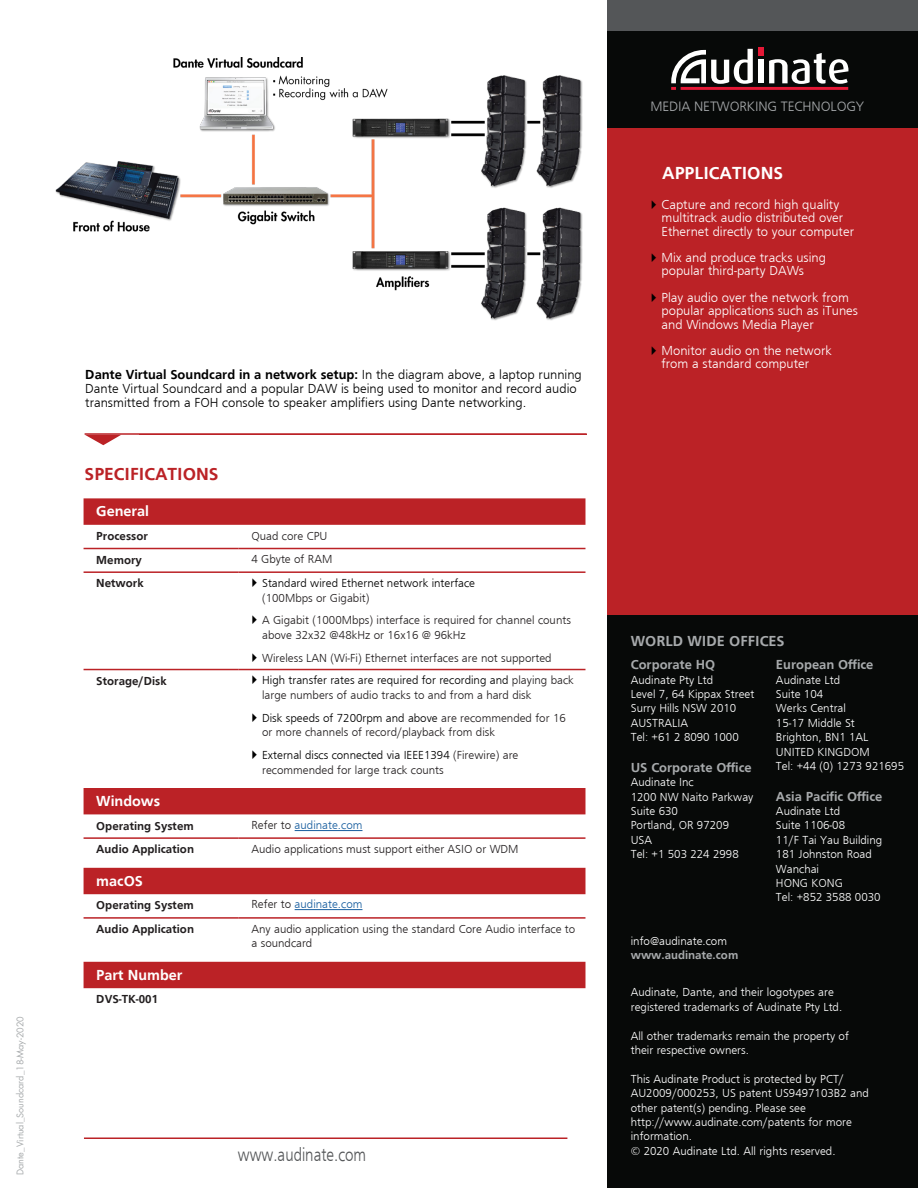
<style>
.page{position:relative;width:918px;height:1188px;background:#fff}
.page>*{position:absolute;margin:0;border:0;box-sizing:border-box;transform-origin:0 0}
.t1{font:300 19.5px "Frugal Sans";color:#545658;scale:.81 1}
.t2{font:700 18px "Frugal Sans";color:#bb2226}
.t3{font:700 18px "Frugal Sans";color:#fff}
.Specs_table_header{font:700 15px "Frugal Sans";color:#fff}
.t4{font:700 15px "Frugal Sans";color:#a7aaac}
.t5{font:300 14.1px "Frugal Sans";letter-spacing:-.01em;color:#a7aaac}
.t6{font:300 13.5px/13.5px "Frugal Sans";color:#fff}
.Body_1{font:300 13.5px/14.4px "Frugal Sans";color:#000}
.t7{font:700 13.5px "Frugal Sans";color:#a7aaac}
.t8{font:300 12px/14.4px "Frugal Sans";color:#fff}
.Specs_table_body_col{font:300 12px/14.4px "Frugal Sans";color:#231f20}
.Specs_table_body_col-2{font:700 12px "Frugal Sans";color:#231f20}
.t9{font:300 12px/14.4px "Frugal Sans";color:#000}
.Specs_table_body_col-3{font:300 12px "Frugal Sans";color:#175d9e}
.t10{font:700 12px "Frugal Sans";color:#a7aaac}
.Body_1-2{font:300 12px "Frugal Sans";color:#231f20}
.Specs_table_body_col-4{font:9px "Futura Std";color:#a7aaac}
.s1{font-weight:700}
.s2{color:#231f20}
.s3{color:#000}
</style>
<div class="page">
<div style="left:607px;top:0;width:311px;height:31px;background:#545658"></div>
<div style="left:607px;top:31px;width:311px;height:97px;background:#070908"></div>
<div style="left:607px;top:128px;width:311px;height:488px;background:#bb2226"></div>
<div style="left:608px;top:616px;width:310px;height:572px;background:#070908"></div>
<div style="left:758px;top:60px;width:6px;height:23px;background:#fff"></div>
<div style="left:758px;top:47px;width:6px;height:8px;background:#e51836"></div>
<svg style="left:769px;top:53px;width:80px;height:31px"></svg>
<hr style="left:681px;top:87px;width:167px;height:3px;background:#e51836">
<svg style="left:671px;top:49px;width:82px;height:41px"></svg>
<hr style="left:84px;top:1138px;width:483px;height:1px;background:#bb2226">
<img style="left:55px;top:58px;width:528px;height:263px">
<svg style="left:84px;top:498px;width:501px;height:27px;background:#bc262a"></svg>
<hr style="left:239px;top:548px;width:346px;height:1px;background:#bb2226">
<hr style="left:84px;top:571px;width:155px;height:2px;background:#bb2226">
<hr style="left:239px;top:571px;width:346px;height:2px;background:#bb2226">
<hr style="left:84px;top:669px;width:155px;height:1px;background:#bb2226">
<hr style="left:239px;top:669px;width:346px;height:1px;background:#bb2226">
<hr style="left:84px;top:548px;width:155px;height:1px;background:#bb2226">
<div style="left:84px;top:788px;width:501px;height:26px;background:#bb2226"></div>
<hr style="left:84px;top:837px;width:155px;height:2px;background:#bb2226">
<hr style="left:239px;top:837px;width:346px;height:2px;background:#bb2226">
<hr style="left:295px;top:830px;width:67px;height:1px;background:#175d9e">
<div style="left:84px;top:868px;width:501px;height:26px;background:#bb2226"></div>
<hr style="left:84px;top:917px;width:155px;height:2px;background:#bb2226">
<hr style="left:239px;top:917px;width:346px;height:2px;background:#bb2226">
<hr style="left:295px;top:909px;width:67px;height:1px;background:#175d9e">
<div style="left:84px;top:962px;width:501px;height:26px;background:#bb2226"></div>
<hr style="left:85px;top:433px;width:502px;height:2px;background:#bb2226">
<svg style="left:85px;top:435px;width:36px;height:10px"></svg>
<p class="Specs_table_body_col-4" style="left:14px;top:1175px;width:160px;rotate:-90deg">Dante_Virtual_Soundcard_18-May-2020</p>
<p class="Body_1" style="left:85px;top:367px;width:498px"><span class="s1">Dante Virtual Soundcard in a network setup:</span> In the diagram above, a laptop running<br>Dante Virtual Soundcard and a popular DAW is being used to monitor and record audio transmitted from a FOH console to speaker amplifiers using Dante networking.</p>
<p class="t2" style="left:85px;top:464px;width:136px">SPECIFICATIONS</p>
<p class="Specs_table_header" style="left:96px;top:503px;width:54px">General</p>
<p class="Specs_table_body_col-2" style="left:96px;top:529px;width:53px">Processor</p>
<p class="Body_1-2" style="left:252px;top:529px;width:78px">Quad core CPU</p>
<p class="Specs_table_body_col-2" style="left:96px;top:553px;width:47px">Memory</p>
<p class="Specs_table_body_col" style="left:252px;top:552px;width:82px">4 Gbyte of RAM</p>
<p class="Specs_table_body_col-2" style="left:96px;top:576px;width:49px">Network</p>
<p class="t9" style="left:262px;top:576px;width:215px">Standard wired Ethernet network interface <span class="s2">(100Mbps or Gigabit)</span></p>
<p class="Specs_table_body_col" style="left:262px;top:613px;width:310px">A Gigabit (1000Mbps) interface is required for channel counts above 32x32 @48kHz or 16x16 @ 96kHz</p>
<p class="Specs_table_body_col" style="left:262px;top:650px;width:291px">Wireless LAN (Wi-Fi) Ethernet interfaces are not supported</p>
<p class="Specs_table_body_col-2" style="left:96px;top:674px;width:72px">Storage/Disk</p>
<p class="Specs_table_body_col" style="left:262px;top:673px;width:313px"><span class="s3">High transfer rates are required for recording and</span> playing back large numbers of audio tracks to and from a hard disk</p>
<p class="Specs_table_body_col" style="left:262px;top:711px;width:305px"><span class="s3">Disk speeds of 7200rpm and above</span> are recommended for 16 or more channels of record/playback from disk</p>
<p class="Specs_table_body_col" style="left:262px;top:748px;width:258px"><span class="s3">External discs connected via IEEE1394</span> (Firewire) are recommended for large track counts</p>
<p class="Specs_table_header" style="left:96px;top:792px;width:65px">Windows</p>
<p class="Specs_table_body_col-2" style="left:96px;top:819px;width:99px">Operating System</p>
<p class="Specs_table_body_col-3" style="left:252px;top:819px;width:112px"><span class="s2">Refer to</span> audinate.com</p>
<p class="Specs_table_body_col-2" style="left:96px;top:842px;width:99px">Audio Application</p>
<p class="Specs_table_body_col" style="left:252px;top:842px;width:269px">Audio applications must support either ASIO or WDM</p>
<p class="Specs_table_header" style="left:96px;top:872px;width:48px">macOS</p>
<p class="Specs_table_body_col-2" style="left:96px;top:898px;width:99px">Operating System</p>
<p class="Specs_table_body_col-3" style="left:252px;top:898px;width:112px"><span class="s2">Refer to</span> audinate.com</p>
<p class="Specs_table_body_col-2" style="left:96px;top:922px;width:99px">Audio Application</p>
<p class="Specs_table_body_col" style="left:252px;top:922px;width:325px">Any audio application using the standard Core Audio interface to a soundcard</p>
<p class="Specs_table_header" style="left:96px;top:966px;width:88px">Part Number</p>
<p class="Specs_table_body_col-2" style="left:96px;top:992px;width:63px">DVS-TK-001</p>
<p class="t1" style="left:238px;top:1144px;width:160px">www.audinate.com</p>
<p class="t5" style="left:650px;top:98px;width:215px">MEDIA NETWORKING TECHNOLOGY</p>
<p class="t3" style="left:662px;top:162px;width:122px">APPLICATIONS</p>
<p class="t6" style="left:662px;top:197px;width:194px">Capture and record high quality multitrack audio distributed over<br>Ethernet directly to your computer</p>
<p class="t6" style="left:662px;top:250px;width:166px">Mix and produce tracks using popular third-party DAWs</p>
<p class="t6" style="left:662px;top:290px;width:198px">Play audio over the network from popular applications such as iTunes and Windows Media Player</p>
<p class="t6" style="left:662px;top:343px;width:172px">Monitor audio on the network from a standard computer</p>
<p class="t4" style="left:631px;top:632px;width:155px">WORLD WIDE OFFICES</p>
<p class="t7" style="left:631px;top:657px;width:86px">Corporate HQ</p>
<p class="t8" style="left:631px;top:672px;width:84px">Audinate Pty Ltd</p>
<p class="t8" style="left:631px;top:687px;width:125px">Level 7, 64 Kippax Street</p>
<p class="t8" style="left:631px;top:701px;width:107px">Surry Hills NSW 2010</p>
<p class="t8" style="left:631px;top:716px;width:59px">AUSTRALIA</p>
<p class="t8" style="left:631px;top:730px;width:110px">Tel: +61 2 8090 1000</p>
<p class="t7" style="left:631px;top:760px;width:123px">US Corporate Office</p>
<p class="t8" style="left:631px;top:775px;width:64px">Audinate Inc</p>
<p class="t8" style="left:631px;top:789px;width:124px">1200 NW Naito Parkway</p>
<p class="t8" style="left:631px;top:804px;width:49px">Suite 630</p>
<p class="t8" style="left:631px;top:818px;width:100px">Portland, OR 97209</p>
<p class="t8" style="left:631px;top:833px;width:23px">USA</p>
<p class="t8" style="left:631px;top:847px;width:110px">Tel: +1 503 224 2998</p>
<p class="t8" style="left:631px;top:933px;width:98px">info@audinate.com</p>
<p class="t10" style="left:631px;top:948px;width:109px">www.audinate.com</p>
<p class="t7" style="left:776px;top:657px;width:99px">European Office</p>
<p class="t8" style="left:776px;top:672px;width:66px">Audinate Ltd</p>
<p class="t8" style="left:776px;top:687px;width:49px">Suite 104</p>
<p class="t8" style="left:776px;top:701px;width:72px">Werks Central</p>
<p class="t8" style="left:776px;top:716px;width:80px">15-17 Middle St</p>
<p class="t8" style="left:776px;top:730px;width:94px">Brighton, BN1 1AL</p>
<p class="t8" style="left:776px;top:744px;width:95px">UNITED KINGDOM</p>
<p class="t8" style="left:776px;top:759px;width:130px">Tel: +44 (0) 1273 921695</p>
<p class="t7" style="left:776px;top:788px;width:108px">Asia Pacific Office</p>
<p class="t8" style="left:776px;top:804px;width:66px">Audinate Ltd</p>
<p class="t8" style="left:776px;top:818px;width:71px">Suite 1106-08</p>
<p class="t8" style="left:776px;top:833px;width:108px">11/F Tai Yau Building</p>
<p class="t8" style="left:776px;top:847px;width:97px">181 Johnston Road</p>
<p class="t8" style="left:776px;top:861px;width:45px">Wanchai</p>
<p class="t8" style="left:776px;top:876px;width:68px">HONG KONG</p>
<p class="t8" style="left:776px;top:890px;width:106px">Tel: +852 3588 0030</p>
<p class="t8" style="left:631px;top:985px;width:213px">Audinate, Dante, and their logotypes are registered trademarks of Audinate Pty Ltd.</p>
<p class="t8" style="left:631px;top:1028px;width:220px">All other trademarks remain the property of</p>
<p class="t8" style="left:631px;top:1043px;width:120px">their respective owners.</p>
<p class="t8" style="left:631px;top:1071px;width:240px">This Audinate Product is protected by PCT/<br>AU2009/000253, US patent US9497103B2 and other patent(s) pending. Please see</p>
<p class="t8" style="left:631px;top:1115px;width:223px">http://www.audinate.com/patents for more information.</p>
<p class="t8" style="left:631px;top:1143px;width:206px">© 2020 Audinate Ltd. All rights reserved.</p>
</div>
